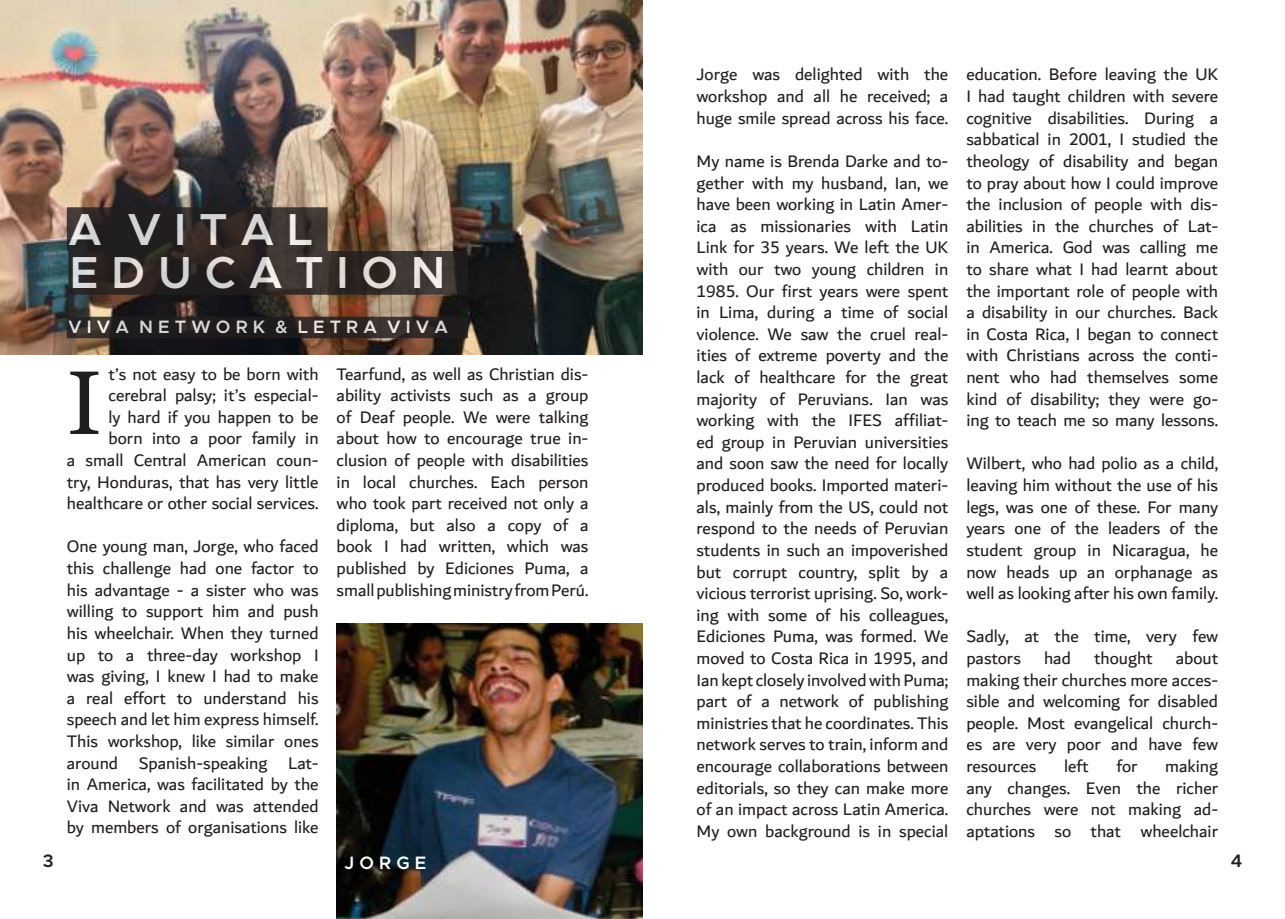
<style>
.page{position:relative;width:1285px;height:919px;background:#fff}
.page>*{position:absolute;margin:0;border:0;box-sizing:border-box;transform-origin:0 0}
.t1{font:90px "Georgia Pro";color:#221e1f}
.t2{font:600 45px/43.8px "Metropolis";color:#fff}
.t3{font:18px/21.6px "Dubai";color:#221e1f;text-align:justify}
.t4{font:600 18px "Metropolis";color:#fff}
.t5{font:600 18px "Metropolis";color:#221e1f}
</style>
<div class="page">
<img style="left:0;top:0;width:642px;height:354px">
<img style="left:336px;top:623px;width:306px;height:295px">
<svg style="left:70px;top:210px;width:254px;height:38px;background:#2c2625"></svg>
<div style="left:67px;top:207px;width:260px;height:44px;border:2px solid #221e1f"></div>
<svg style="left:71px;top:254px;width:394px;height:38px;background:#2f2826"></svg>
<div style="left:68px;top:251px;width:400px;height:44px;border:2px solid #221e1f"></div>
<svg style="left:70px;top:320px;width:395px;height:15px;background:#292322"></svg>
<div style="left:67px;top:317px;width:401px;height:21px;border:2px solid #221e1f"></div>
<h2 class="t2" style="left:68px;top:209px;width:378px">A V I T A L<br>E D U C A T I O N</h2>
<p class="t4" style="left:68px;top:318px;width:381px">V I V A N E T W O R K &amp; L E T R A V I V A</p>
<p class="t3" style="left:67px;top:363px;width:253px;text-align:right">t’s not easy to be born with cerebral palsy; it’s especial-<br>ly hard if you happen to be<br>born into a poor family in<br>a small Central American coun&shy;try, Honduras, that has very little healthcare or other social services.</p>
<p class="t3" style="left:67px;top:536px;width:253px">One young man, Jorge, who faced this challenge had one factor to his advantage - a sister who was willing to support him and push his wheelchair. When they turned up to a three-day workshop I was giving, I knew I had to make a real effort to understand his speech and let him express himself.<br>This workshop, like similar ones around Spanish-speaking Lat&shy;in America, was facilitated by the Viva Network and was attended by members of organisations like</p>
<h1 class="t1" style="left:67px;top:366px;width:37px">I</h1>
<p class="t3" style="left:336px;top:363px;width:253px">Tearfund, as well as Christian dis&shy;ability activists such as a group of Deaf people. We were talking about how to encourage true in&shy;clusion of people with disabilities in local churches. Each person who took part received not only a diploma, but also a copy of a book I had written, which was published by Ediciones Puma, a small publishing ministry from Perú.</p>
<p class="t3" style="left:696px;top:64px;width:253px">Jorge was delighted with the workshop and all he received; a huge smile spread across his face.</p>
<p class="t3" style="left:696px;top:151px;width:253px">My name is Brenda Darke and to&shy;gether with my husband, Ian, we have been working in Latin Amer&shy;ica as missionaries with Latin Link for 35 years. We left the UK with our two young children in 1985. Our first years were spent in Lima, during a time of social violence. We saw the cruel real&shy;ities of extreme poverty and the lack of healthcare for the great majority of Peruvians. Ian was working with the IFES affiliat&shy;ed group in Peruvian universities and soon saw the need for locally produced books. Imported materi&shy;als, mainly from the US, could not respond to the needs of Peruvian students in such an impoverished but corrupt country, split by a vicious terrorist uprising. So, work&shy;ing with some of his colleagues, Ediciones Puma, was formed. We moved to Costa Rica in 1995, and Ian kept closely involved with Puma; part of a network of publishing ministries that he coordinates. This network serves to train, inform and encourage collaborations between editorials, so they can make more of an impact across Latin America.<br>My own background is in special</p>
<p class="t3" style="left:966px;top:64px;width:253px">education. Before leaving the UK I had taught children with severe cognitive disabilities. During a sabbatical in 2001, I studied the theology of disability and began to pray about how I could improve the inclusion of people with dis&shy;abilities in the churches of Lat&shy;in America. God was calling me to share what I had learnt about the important role of people with a disability in our churches. Back in Costa Rica, I began to connect with Christians across the conti&shy;nent who had themselves some kind of disability; they were go&shy;ing to teach me so many lessons.</p>
<p class="t3" style="left:966px;top:453px;width:253px">Wilbert, who had polio as a child, leaving him without the use of his legs, was one of these. For many years one of the leaders of the student group in Nicaragua, he now heads up an orphanage as well as looking after his own family.</p>
<p class="t3" style="left:966px;top:626px;width:253px">Sadly, at the time, very few pastors</p>
<p class="t3" style="left:966px;top:648px;width:253px;text-indent:209px">about making their churches more acces&shy;sible and welcoming for disabled people. Most evangelical church&shy;es are very poor and have few resources</p>
<p class="t3" style="left:1043px;top:648px;width:28px">had</p>
<p class="t3" style="left:1093px;top:648px;width:60px">thought</p>
<p class="t3" style="left:966px;top:756px;width:253px;text-indent:199px">making any changes. Even the richer churches were not making ad&shy;aptations so that wheelchair</p>
<p class="t3" style="left:1063px;top:756px;width:26px">left</p>
<p class="t3" style="left:1116px;top:756px;width:23px">for</p>
<p class="t5" style="left:43px;top:852px;width:12px">3</p>
<p class="t4" style="left:344px;top:854px;width:83px">J O R G E</p>
<p class="t5" style="left:1230px;top:852px;width:13px">4</p>
</div>
